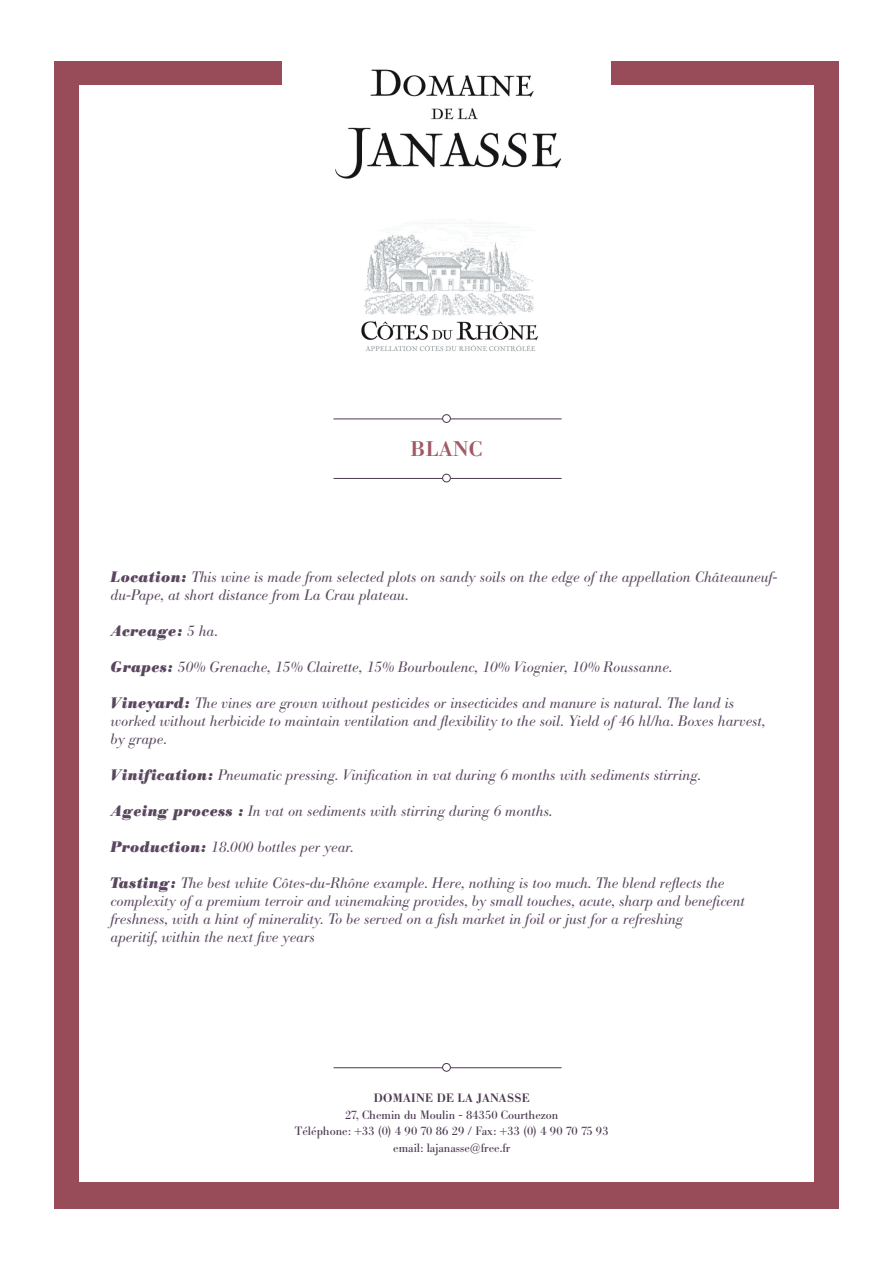
<style>
.page{position:relative;width:893px;height:1263px;background:#fff}
.page>*{position:absolute;margin:0;border:0;box-sizing:border-box;transform-origin:0 0}
.t1{font:500 21px "Bodoni BE";letter-spacing:.01em;color:#a05a65}
.t2{font:italic 300 15px/18px "Bodoni BE";color:#5a475f}
.t3{font:italic 700 15px "Bodoni BE";letter-spacing:.04em;color:#5a475f}
.t4{font:12px/16.5px "Bodoni BE";color:#4b3850;text-align:center}
.t5{font:500 12px "Bodoni BE";letter-spacing:.02em;color:#4b3850}
.s1{font-weight:700}
.s2{font-weight:300}
</style>
<div class="page">
<div style="left:54px;top:61px;width:785px;height:1148px;background:#984c5a"></div>
<div style="left:79px;top:85px;width:735px;height:1097px;background:#fff"></div>
<img style="left:283px;top:61px;width:327px;height:291px">
<hr style="left:333px;top:1067px;width:229px;height:1px;background:#4b3850">
<div style="left:443px;top:1063px;width:7px;height:8px;background:#fff;border-radius:50%"></div>
<div style="left:442px;top:1063px;width:9px;height:8px;border:1px solid #4b3850;border-radius:50%"></div>
<hr style="left:333px;top:478px;width:229px;height:1px;background:#4b3850">
<div style="left:443px;top:474px;width:7px;height:8px;background:#fff;border-radius:50%"></div>
<div style="left:442px;top:474px;width:9px;height:8px;border:1px solid #4b3850;border-radius:50%"></div>
<hr style="left:333px;top:418px;width:229px;height:1px;background:#4b3850">
<div style="left:443px;top:415px;width:7px;height:7px;background:#fff;border-radius:50%"></div>
<div style="left:442px;top:414px;width:9px;height:9px;border:1px solid #4b3850;border-radius:50%"></div>
<h1 class="t1" style="left:411px;top:437px;width:73px">BLANC</h1>
<p class="t2" style="left:111px;top:568px;width:668px"><span class="s1">Location:</span> This wine is made from selected plots on sandy soils on the edge of the appellation Châteauneuf&shy;du-Pape, at short distance from La Crau plateau.</p>
<p class="t3" style="left:111px;top:621px;width:109px">Acreage: <span class="s2">5 ha.</span></p>
<p class="t2" style="left:111px;top:658px;width:563px"><span class="s1">Grapes:</span> 50% Grenache, 15% Clairette, 15% Bourboulenc, 10% Viognier, 10% Roussanne.</p>
<p class="t2" style="left:111px;top:694px;width:656px"><span class="s1">Vineyard:</span> The vines are grown without pesticides or insecticides and manure is natural. The land is worked without herbicide to maintain ventilation and flexibility to the soil. Yield of 46 hl/ha. Boxes harvest, by grape.</p>
<p class="t2" style="left:111px;top:766px;width:592px"><span class="s1">Vinification:</span> Pneumatic pressing. Vinification in vat during 6 months with sediments stirring.</p>
<p class="t2" style="left:111px;top:802px;width:443px"><span class="s1">Ageing process :</span> In vat on sediments with stirring during 6 months.</p>
<p class="t2" style="left:111px;top:838px;width:245px"><span class="s1">Production:</span> 18.000 bottles per year.</p>
<p class="t2" style="left:111px;top:874px;width:636px"><span class="s1">Tasting:</span> The best white Côtes-du-Rhône example. Here, nothing is too much. The blend reflects the complexity of a premium terroir and winemaking provides, by small touches, acute, sharp and beneficent freshness, with a hint of minerality. To be served on a fish market in foil or just for a refreshing<br>aperitif, within the next five years</p>
<p class="t5" style="left:374px;top:1091px;width:158px">DOMAINE DE LA JANASSE</p>
<p class="t4" style="left:295px;top:1106px;width:315px">27, Chemin du Moulin - 84350 Courthezon<br>Téléphone: +33 (0) 4 90 70 86 29 / Fax: +33 (0) 4 90 70 75 93 email: lajanasse@free.fr</p>
</div>
